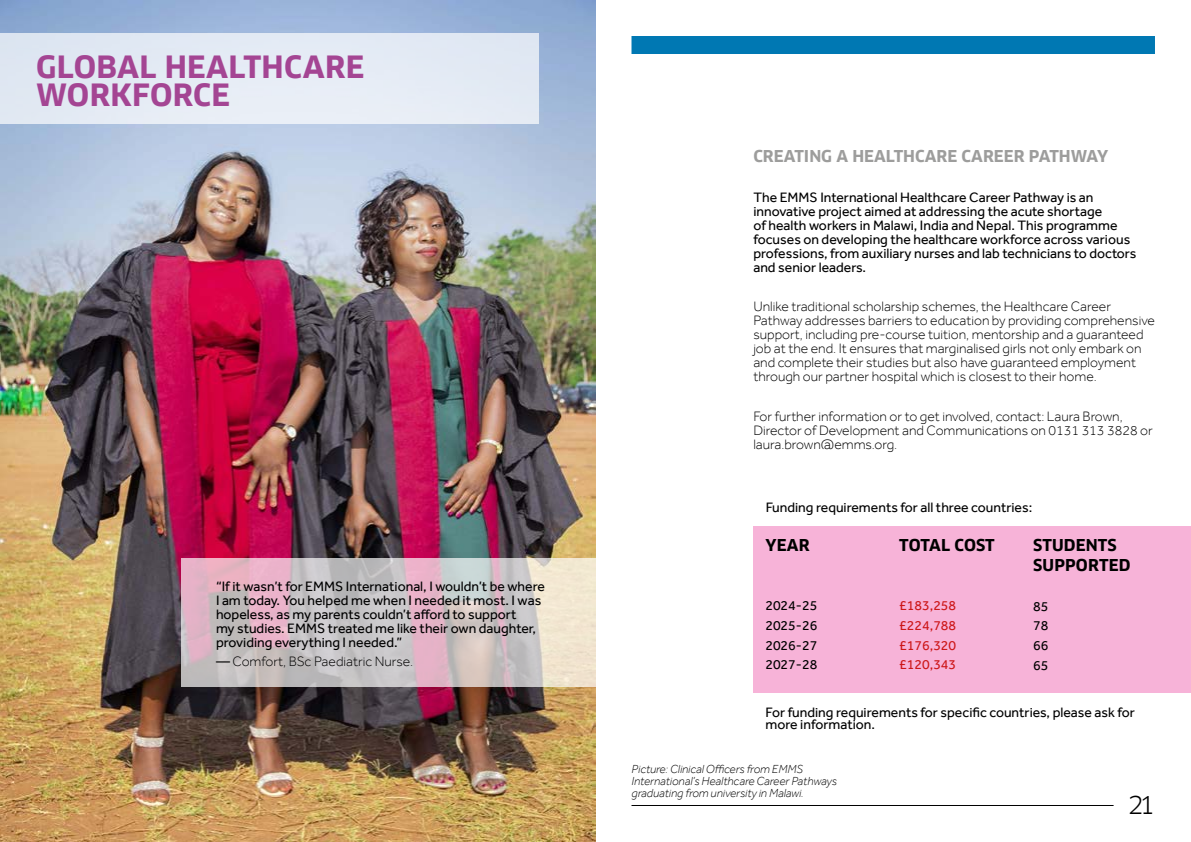
<style>
.page{position:relative;width:1191px;height:842px;background:#fff}
.page>*{position:absolute;margin:0;border:0;box-sizing:border-box;transform-origin:0 0}
.t1{font:700 30px/28px "Clan Pro";letter-spacing:.01em;color:#a44593}
.t2{font:24px "Clan Pro";color:#000}
.t3{font:700 16px "Clan Pro";color:#9d9d9c}
.t4{font:700 16px/20px "Clan Pro";letter-spacing:.01em;color:#000}
.t5{font:700 16px "Clan Pro";letter-spacing:-.01em;color:#000}
.t6{font:14px/14px "Effra";color:#000}
.t7{font:300 14px/14px "Effra";color:#000}
.t8{font:14px/19.7px "Effra";color:#cd1719;text-align:justify}
.t9{font:italic 300 12px/12px "Effra";color:#000}
.s1{font-weight:400}
</style>
<div class="page">
<div style="left:753px;top:526px;width:438px;height:167px;background:#f7b3d8"></div>
<img style="left:0;top:0;width:596px;height:842px">
<div style="left:631px;top:36px;width:524px;height:18px;background:#0078b3"></div>
<hr style="left:631px;top:805px;width:482px;height:1px;background:#000">
<svg style="left:181px;top:558px;width:414px;height:129px"></svg>
<div style="left:0;top:33px;width:539px;height:91px;background:#e4ebf5"></div>
<h1 class="t1" style="left:36px;top:53px;width:330px">GLOBAL HEALTHCARE<br>WORKFORCE</h1>
<p class="t6" style="left:216px;top:579px;width:330px">“If it wasn’t for EMMS International, I wouldn’t be where I am today. You helped me when I needed it most. I was hopeless, as my parents couldn’t afford to support<br>my studies. EMMS treated me like their own daughter, providing everything I needed.”</p>
<p class="t7" style="left:216px;top:654px;width:199px"><span class="s1">—</span> Comfort, BSc Paediatric Nurse.</p>
<p class="t3" style="left:753px;top:147px;width:356px">CREATING A HEALTHCARE CAREER PATHWAY</p>
<p class="t6" style="left:753px;top:190px;width:384px">The EMMS International Healthcare Career Pathway is an innovative project aimed at addressing the acute shortage<br>of health workers in Malawi, India and Nepal. This programme focuses on developing the healthcare workforce across various professions, from auxiliary nurses and lab technicians to doctors and senior leaders.</p>
<p class="t7" style="left:753px;top:299px;width:403px">Unlike traditional scholarship schemes, the Healthcare Career Pathway addresses barriers to education by providing comprehensive support, including pre-course tuition, mentorship and a guaranteed job at the end. It ensures that marginalised girls not only embark on and complete their studies but also have guaranteed employment through our partner hospital which is closest to their home.</p>
<p class="t7" style="left:753px;top:409px;width:401px">For further information or to get involved, contact: Laura Brown,<br>Director of Development and Communications on 0131 313 3828 or laura.brown@emms.org.</p>
<p class="t6" style="left:766px;top:500px;width:268px">Funding requirements for all three countries:</p>
<p class="t4" style="left:765px;top:535px;width:46px">YEAR</p>
<p class="t6" style="left:765px;top:596px;width:53px;line-height:19.7px;text-align:justify">2024-25<br>2025-26<br>2026-27<br>2027-28</p>
<p class="t5" style="left:899px;top:536px;width:97px">TOTAL COST</p>
<p class="t8" style="left:899px;top:596px;width:58px">£183,258 £224,788 £176,320 £120,343</p>
<p class="t4" style="left:1033px;top:535px;width:99px">STUDENTS<br>SUPPORTED</p>
<p class="t6" style="left:1033px;top:596px;width:17px;line-height:19.7px;text-align:justify">85<br>78<br>66<br>65</p>
<p class="t6" style="left:765px;top:706px;width:371px;line-height:12px">For funding requirements for specific countries, please ask for more information.</p>
<p class="t9" style="left:631px;top:763px;width:207px">Picture: Clinical Officers from EMMS<br>International’s Healthcare Career Pathways graduating from university in Malawi.</p>
<h2 class="t2" style="left:1128px;top:791px;width:28px">21</h2>
</div>
